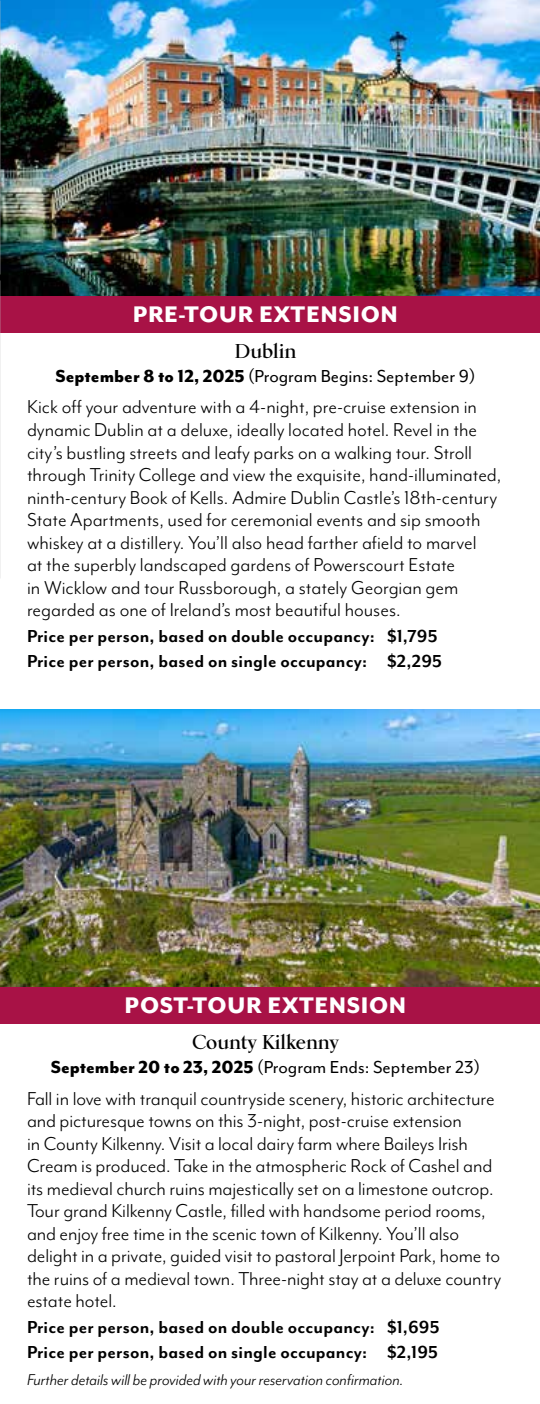
<style>
.page{position:relative;width:540px;height:1404px;background:#fff}
.page>*{position:absolute;margin:0;border:0;box-sizing:border-box;transform-origin:0 0}
.t1{font:800 26px "Mr Eaves Mod OT";letter-spacing:.025em;color:#fff}
.t2{font:21.6px/22.6px "Mr Eaves Mod OT";letter-spacing:-.005em;color:#000}
.t3{font:700 20px/25.6px "Mr Eaves Mod OT";letter-spacing:.01em;color:#000}
.t4{font:20px "Mr Eaves Mod OT";color:#000}
.t5{font:700 20px "Kumlien Pro";color:#000}
.t6{font:italic 18px "Mr Eaves Mod OT";color:#000}
.s1{font-weight:800}
</style>
<div class="page">
<img style="left:0;top:710px;width:540px;height:277px">
<div style="left:0;top:987px;width:540px;height:36px;background:#a81246"></div>
<img style="left:0;top:0;width:540px;height:295px">
<div style="left:0;top:296px;width:540px;height:36px;background:#a81246"></div>
<img style="left:0;top:280px;width:1px;height:299px">
<img style="left:0;top:0;width:1px;height:274px">
<p class="t1" style="left:133px;top:299px;width:267px">PRE-TOUR EXTENSION</p>
<p class="t5" style="left:235px;top:339px;width:63px">Dublin</p>
<p class="t4" style="left:55px;top:365px;width:422px"><span class="s1">September 8 to 12, 2025</span> (Program Begins: September 9)</p>
<p class="t2" style="left:27px;top:396px;width:476px">Kick off your adventure with a 4-night, pre-cruise extension in dynamic Dublin at a deluxe, ideally located hotel. Revel in the city’s bustling streets and leafy parks on a walking tour. Stroll through Trinity College and view the exquisite, hand-illuminated, ninth‑century Book of Kells. Admire Dublin Castle’s 18th-century State Apartments, used for ceremonial events and sip smooth whiskey at a distillery. You’ll also head farther afield to marvel<br>at the superbly landscaped gardens of Powerscourt Estate<br>in Wicklow and tour Russborough, a stately Georgian gem regarded as one of Ireland’s most beautiful houses.</p>
<p class="t3" style="left:27px;top:623px;width:417px">Price per person, based on double occupancy: $1,795<br>Price per person, based on single occupancy: $2,295</p>
<p class="t1" style="left:125px;top:990px;width:283px">POST-TOUR EXTENSION</p>
<p class="t5" style="left:192px;top:1030px;width:148px">County Kilkenny</p>
<p class="t4" style="left:51px;top:1056px;width:431px"><span class="s1">September 20 to 23, 2025</span> (Program Ends: September 23)</p>
<p class="t2" style="left:27px;top:1087px;width:476px">Fall in love with tranquil countryside scenery, historic architecture and picturesque towns on this 3-night, post-cruise extension<br>in County Kilkenny. Visit a local dairy farm where Baileys Irish Cream is produced. Take in the atmospheric Rock of Cashel and its medieval church ruins majestically set on a limestone outcrop.<br>Tour grand Kilkenny Castle, filled with handsome period rooms, and enjoy free time in the scenic town of Kilkenny. You’ll also delight in a private, guided visit to pastoral Jerpoint Park, home to the ruins of a medieval town. Three-night stay at a deluxe country estate hotel.</p>
<p class="t3" style="left:27px;top:1314px;width:414px">Price per person, based on double occupancy: $1,695<br>Price per person, based on single occupancy: $2,195</p>
<p class="t6" style="left:27px;top:1370px;width:378px">Further details will be provided with your reservation confirmation.</p>
</div>
